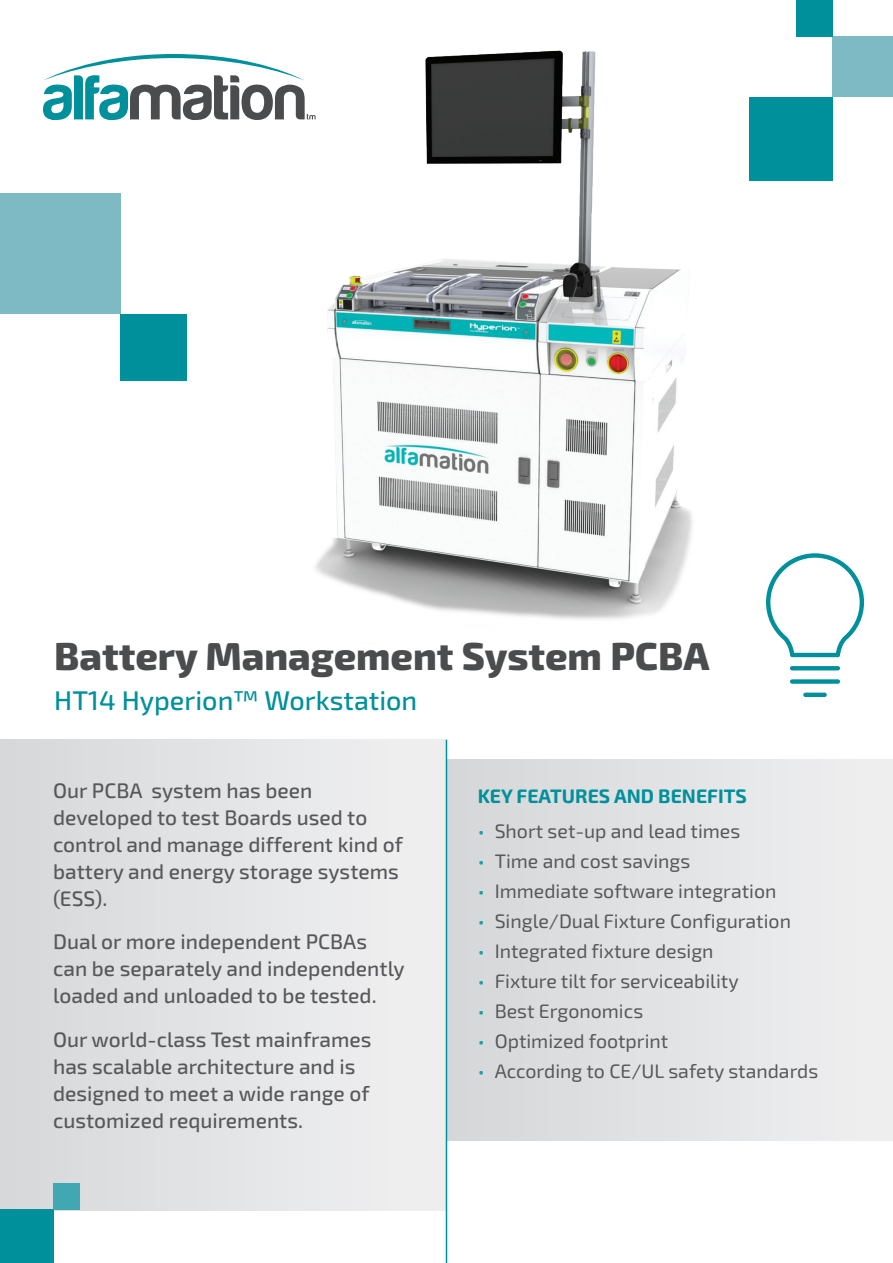
<style>
.page{position:relative;width:893px;height:1263px;background:#fff}
.page>*{position:absolute;margin:0;border:0;box-sizing:border-box;transform-origin:0 0}
.t1{font:800 39px "Exo 2";color:#4b4c4d}
.t2{font:500 27px "Exo 2";color:#00909b}
.t3{font:500 21px/27px "Exo 2";color:#57585a}
.t4{font:19.5px "Exo 2";color:#57585a}
.t5{font:700 19.5px "Exo 2";color:#00909b}
.s1{color:#1d9eaa}
</style>
<div class="page">
<div style="left:749px;top:97px;width:84px;height:84px;background:#00909b"></div>
<div style="left:833px;top:37px;width:60px;height:60px;background:#7dbac4"></div>
<div style="left:796px;top:0;width:36px;height:37px;background:#00909b"></div>
<div style="left:0;top:740px;width:446px;height:470px;background:#e3e4e6"></div>
<div style="left:0;top:1210px;width:53px;height:53px;background:#00909b"></div>
<div style="left:53px;top:1183px;width:27px;height:27px;background:#40a7b3"></div>
<svg style="left:43px;top:54px;width:163px;height:66px"></svg>
<div style="left:121px;top:314px;width:66px;height:67px;background:#00909b"></div>
<div style="left:0;top:193px;width:121px;height:121px;background:#7dbac4"></div>
<div style="left:446px;top:759px;width:447px;height:381px;background:#e2e3e5"></div>
<svg style="left:786px;top:553px;width:78px;height:104px"></svg>
<svg style="left:790px;top:666px;width:50px;height:4px"></svg>
<div style="left:790px;top:679px;width:50px;height:5px;background:#00909b;border-radius:2px"></div>
<hr style="left:803px;top:693px;width:24px;height:4px;background:#00909b;border-radius:2px">
<hr style="left:446px;top:740px;width:1px;height:523px;background:#00909b">
<img style="left:206px;top:50px;width:581px;height:593px">
<h1 class="t1" style="left:54px;top:633px;width:657px">Battery Management System PCBA</h1>
<p class="t2" style="left:54px;top:684px;width:365px">HT14 Hyperion™ Workstation</p>
<p class="t3" style="left:53px;top:777px;width:351px">Our PCBA system has been developed to test Boards used to control and manage different kind of battery and energy storage systems (ESS).</p>
<p class="t3" style="left:53px;top:929px;width:353px">Dual or more independent PCBAs can be separately and independently loaded and unloaded to be tested.</p>
<p class="t3" style="left:53px;top:1026px;width:320px">Our world-class Test mainframes has scalable architecture and is designed to meet a wide range of customized requirements.</p>
<p class="t5" style="left:478px;top:785px;width:271px">KEY FEATURES AND BENEFITS</p>
<p class="t4" style="left:478px;top:819px;width:264px"><span class="s1">•</span> Short set-up and lead times</p>
<p class="t4" style="left:478px;top:849px;width:214px"><span class="s1">•</span> Time and cost savings</p>
<p class="t4" style="left:478px;top:879px;width:300px"><span class="s1">•</span> Immediate software integration</p>
<p class="t4" style="left:478px;top:909px;width:315px"><span class="s1">•</span> Single/Dual Fixture Configuration</p>
<p class="t4" style="left:478px;top:939px;width:237px"><span class="s1">•</span> Integrated fixture design</p>
<p class="t4" style="left:478px;top:969px;width:262px"><span class="s1">•</span> Fixture tilt for serviceability</p>
<p class="t4" style="left:478px;top:999px;width:167px"><span class="s1">•</span> Best Ergonomics</p>
<p class="t4" style="left:478px;top:1029px;width:192px"><span class="s1">•</span> Optimized footprint</p>
<p class="t4" style="left:478px;top:1059px;width:342px"><span class="s1">•</span> According to CE/UL safety standards</p>
</div>
